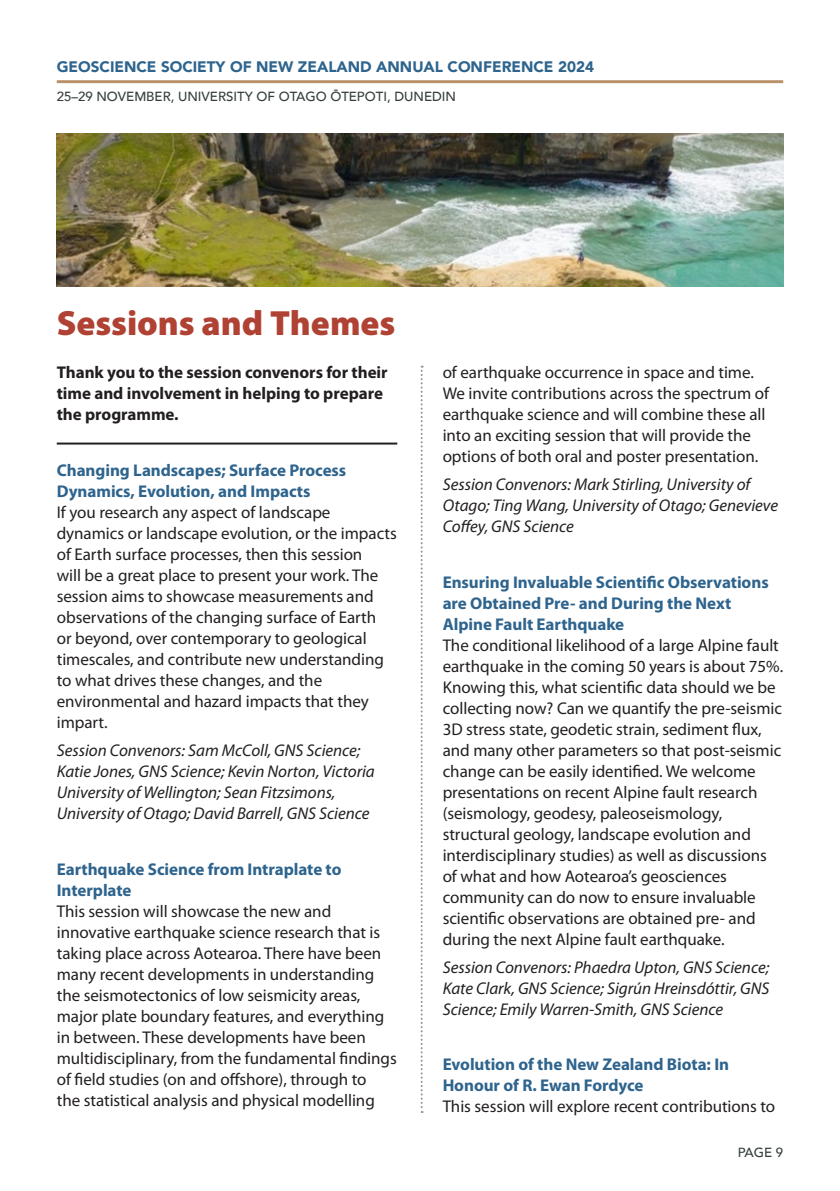
<style>
.page{position:relative;width:840px;height:1191px;background:#fff}
.page>*{position:absolute;margin:0;border:0;box-sizing:border-box;transform-origin:0 0}
.t1{font:900 35.2px "Myriad Pro";color:#b04233}
.t2{font:17px/21px "Myriad Pro";letter-spacing:-.005em;color:#231f20}
.t3{font:italic 17px/21px "Myriad Pro";letter-spacing:-.005em;color:#231f20}
.t4{font:700 17px/21px "Myriad Pro";letter-spacing:-.005em;color:#2e648d}
.t5{font:700 17px/21px "Myriad Pro";letter-spacing:-.005em;color:#231f20}
.t6{font:900 15.2px "Avenir";color:#2e648d}
.t7{font:500 13.2px "Avenir";color:#343f3d}
</style>
<div class="page">
<hr style="left:57px;top:80px;width:725px;height:3px;background:#b8916a">
<hr style="left:57px;top:442px;width:340px;height:2px;background:#231f20">
<svg style="left:420px;top:366px;width:2px;height:747px"></svg>
<img style="left:57px;top:133px;width:725px;height:153px">
<p class="t6" style="left:57px;top:54px;width:538px">GEOSCIENCE SOCIETY OF NEW ZEALAND ANNUAL CONFERENCE 2024</p>
<p class="t7" style="left:57px;top:85px;width:400px">25–29 NOVEMBER, UNIVERSITY OF OTAGO ŌTEPOTI, DUNEDIN</p>
<h1 class="t1" style="left:57px;top:300px;width:340px">Sessions and Themes</h1>
<p class="t5" style="left:57px;top:361px;width:332px">Thank you to the session convenors for their time and involvement in helping to prepare the programme.</p>
<p class="t4" style="left:57px;top:459px;width:291px">Changing Landscapes; Surface Process<br>Dynamics, Evolution, and Impacts</p>
<p class="t2" style="left:57px;top:501px;width:341px">If you research any aspect of landscape dynamics or landscape evolution, or the impacts of Earth surface processes, then this session<br>will be a great place to present your work. The session aims to showcase measurements and observations of the changing surface of Earth<br>or beyond, over contemporary to geological timescales, and contribute new understanding to what drives these changes, and the environmental and hazard impacts that they impart.</p>
<p class="t3" style="left:57px;top:739px;width:319px">Session Convenors: Sam McColl, GNS Science; Katie Jones, GNS Science; Kevin Norton, Victoria University of Wellington; Sean Fitzsimons, University of Otago; David Barrell, GNS Science</p>
<p class="t4" style="left:57px;top:857px;width:286px">Earthquake Science from Intraplate to<br>Interplate</p>
<p class="t2" style="left:57px;top:900px;width:341px">This session will showcase the new and innovative earthquake science research that is taking place across Aotearoa. There have been many recent developments in understanding the seismotectonics of low seismicity areas, major plate boundary features, and everything in between. These developments have been multidisciplinary, from the fundamental findings of field studies (on and offshore), through to<br>the statistical analysis and physical modelling</p>
<p class="t2" style="left:442px;top:362px;width:328px">of earthquake occurrence in space and time.<br>We invite contributions across the spectrum of earthquake science and will combine these all into an exciting session that will provide the options of both oral and poster presentation.</p>
<p class="t3" style="left:442px;top:473px;width:337px">Session Convenors: Mark Stirling, University of<br>Otago; Ting Wang, University of Otago; Genevieve<br>Coffey, GNS Science</p>
<p class="t4" style="left:442px;top:571px;width:327px">Ensuring Invaluable Scientific Observations are Obtained Pre- and During the Next<br>Alpine Fault Earthquake</p>
<p class="t2" style="left:442px;top:634px;width:342px">The conditional likelihood of a large Alpine fault earthquake in the coming 50 years is about 75%.<br>Knowing this, what scientific data should we be collecting now? Can we quantify the pre-seismic 3D stress state, geodetic strain, sediment flux, and many other parameters so that post-seismic change can be easily identified. We welcome presentations on recent Alpine fault research (seismology, geodesy, paleoseismology, structural geology, landscape evolution and interdisciplinary studies) as well as discussions of what and how Aotearoa’s geosciences community can do now to ensure invaluable scientific observations are obtained pre- and during the next Alpine fault earthquake.</p>
<p class="t3" style="left:442px;top:956px;width:328px;text-align:justify">Session Convenors: Phaedra Upton, GNS Science; Kate Clark, GNS Science; Sigrún Hreinsdóttir, GNS Science; Emily Warren-Smith, GNS Science</p>
<p class="t4" style="left:442px;top:1053px;width:288px">Evolution of the New Zealand Biota: In<br>Honour of R. Ewan Fordyce</p>
<p class="t2" style="left:442px;top:1095px;width:334px">This session will explore recent contributions to</p>
<p class="t7" style="left:737px;top:1141px;width:47px">PAGE 9</p>
</div>
